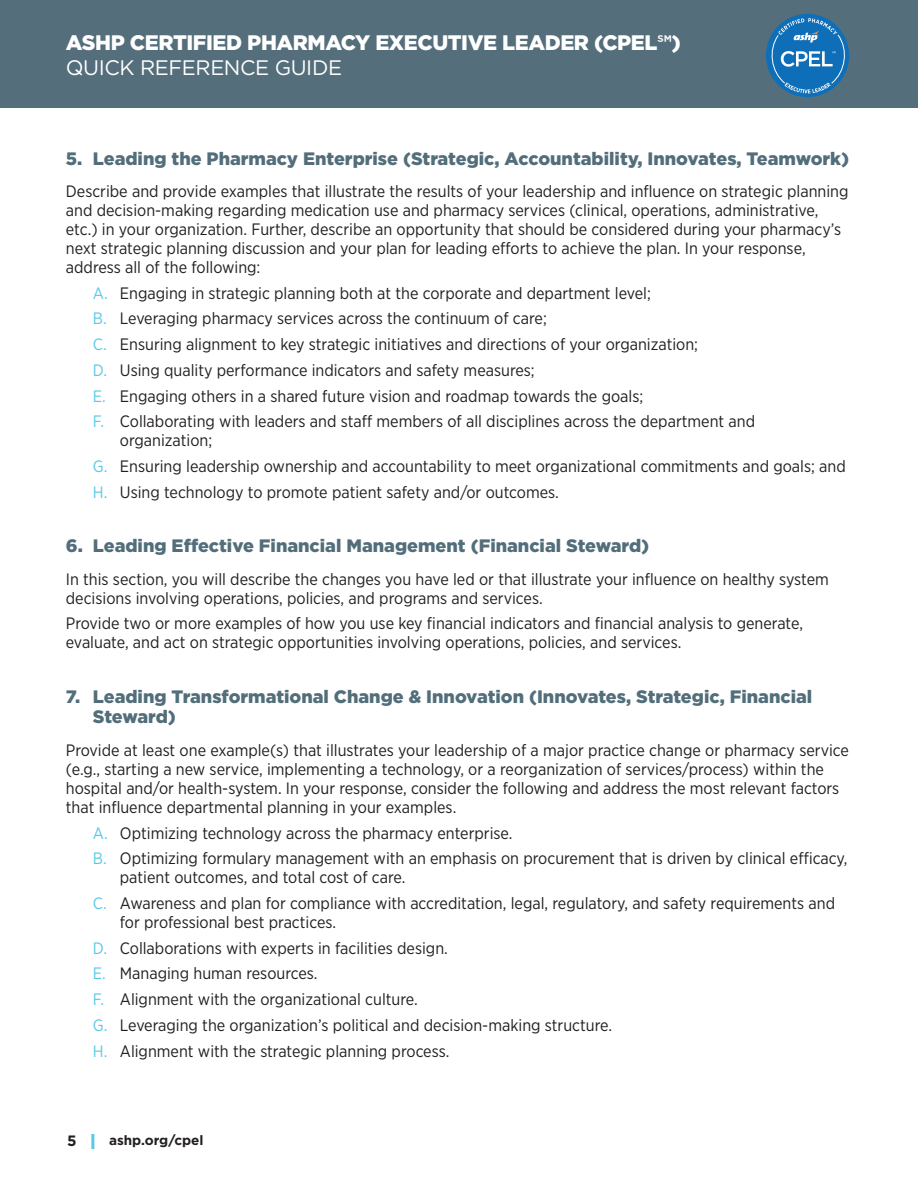
<style>
.page{position:relative;width:918px;height:1188px;background:#fff}
.page>*{position:absolute;margin:0;border:0;box-sizing:border-box;transform-origin:0 0}
.t1{font:900 21px/25.2px "Gotham";letter-spacing:-.02em;color:#fff}
.t2{font:900 18px/20.7px "Gotham";color:#526e7a}
.t3{font:16.5px/19px "Gotham Narrow";color:#231f20}
.t4{font:700 15px "Gotham";color:#231f20}
.t5{font:700 13.5px "Gotham";color:#231f20}
.s1{font-weight:700}
.s2{font-weight:400}
.s3{color:#59c9e7}
</style>
<div class="page">
<div style="left:0;top:0;width:918px;height:108px;background:#546e7b"></div>
<div style="left:766px;top:14px;width:83px;height:83px;background:#0f6eb8;border-radius:50%"></div>
<svg style="left:768px;top:18px;width:81px;height:75px"></svg>
<hr style="left:91px;top:1134px;width:3px;height:15px;background:#59c9e7">
<p class="t1" style="left:66px;top:30px;width:616px">ASHP CERTIFIED PHARMACY EXECUTIVE LEADER (CPEL<span class="s1">℠</span>)<br><span class="s2">QUICK REFERENCE GUIDE</span></p>
<p class="t2" style="left:66px;top:148px;width:785px">5. Leading the Pharmacy Enterprise (Strategic, Accountability, Innovates, Teamwork)</p>
<p class="t3" style="left:66px;top:181px;width:784px">Describe and provide examples that illustrate the results of your leadership and influence on strategic planning and decision-making regarding medication use and pharmacy services (clinical, operations, administrative, etc.) in your organization. Further, describe an opportunity that should be considered during your pharmacy’s next strategic planning discussion and your plan for leading efforts to achieve the plan. In your response, address all of the following:</p>
<p class="t3" style="left:93px;top:283px;width:559px"><span class="s3">A.</span> Engaging in strategic planning both at the corporate and department level;</p>
<p class="t3" style="left:93px;top:309px;width:456px"><span class="s3">B.</span> Leveraging pharmacy services across the continuum of care;</p>
<p class="t3" style="left:93px;top:334px;width:607px"><span class="s3">C.</span> Ensuring alignment to key strategic initiatives and directions of your organization;</p>
<p class="t3" style="left:93px;top:360px;width:443px"><span class="s3">D.</span> Using quality performance indicators and safety measures;</p>
<p class="t3" style="left:93px;top:386px;width:552px"><span class="s3">E.</span> Engaging others in a shared future vision and roadmap towards the goals;</p>
<p class="t3" style="left:120px;top:412px;width:637px;text-indent:-27px"><span class="s3">F.</span> Collaborating with leaders and staff members of all disciplines across the department and organization;</p>
<p class="t3" style="left:93px;top:456px;width:754px"><span class="s3">G.</span> Ensuring leadership ownership and accountability to meet organizational commitments and goals; and</p>
<p class="t3" style="left:93px;top:482px;width:468px"><span class="s3">H.</span> Using technology to promote patient safety and/or outcomes.</p>
<p class="t2" style="left:66px;top:535px;width:585px">6. Leading Effective Financial Management (Financial Steward)</p>
<p class="t3" style="left:66px;top:569px;width:765px">In this section, you will describe the changes you have led or that illustrate your influence on healthy system decisions involving operations, policies, and programs and services.</p>
<p class="t3" style="left:66px;top:614px;width:739px">Provide two or more examples of how you use key financial indicators and financial analysis to generate, evaluate, and act on strategic opportunities involving operations, policies, and services.</p>
<p class="t2" style="left:93px;top:686px;width:721px;text-indent:-27px">7. Leading Transformational Change &amp; Innovation (Innovates, Strategic, Financial<br>Steward)</p>
<p class="t3" style="left:66px;top:740px;width:785px">Provide at least one example(s) that illustrates your leadership of a major practice change or pharmacy service (e.g., starting a new service, implementing a technology, or a reorganization of services/process) within the hospital and/or health-system. In your response, consider the following and address the most relevant factors that influence departmental planning in your examples.</p>
<p class="t3" style="left:93px;top:823px;width:421px"><span class="s3">A.</span> Optimizing technology across the pharmacy enterprise.</p>
<p class="t3" style="left:120px;top:849px;width:729px;text-indent:-27px"><span class="s3">B.</span> Optimizing formulary management with an emphasis on procurement that is driven by clinical efficacy, patient outcomes, and total cost of care.</p>
<p class="t3" style="left:120px;top:893px;width:717px;text-indent:-27px"><span class="s3">C.</span> Awareness and plan for compliance with accreditation, legal, regulatory, and safety requirements and for professional best practices.</p>
<p class="t3" style="left:93px;top:938px;width:357px"><span class="s3">D.</span> Collaborations with experts in facilities design.</p>
<p class="t3" style="left:93px;top:964px;width:226px"><span class="s3">E.</span> Managing human resources.</p>
<p class="t3" style="left:93px;top:989px;width:326px"><span class="s3">F.</span> Alignment with the organizational culture.</p>
<p class="t3" style="left:93px;top:1015px;width:521px"><span class="s3">G.</span> Leveraging the organization’s political and decision-making structure.</p>
<p class="t3" style="left:93px;top:1041px;width:358px"><span class="s3">H.</span> Alignment with the strategic planning process.</p>
<p class="t4" style="left:67px;top:1131px;width:11px">5</p>
<p class="t5" style="left:109px;top:1131px;width:96px">ashp.org/cpel</p>
</div>
